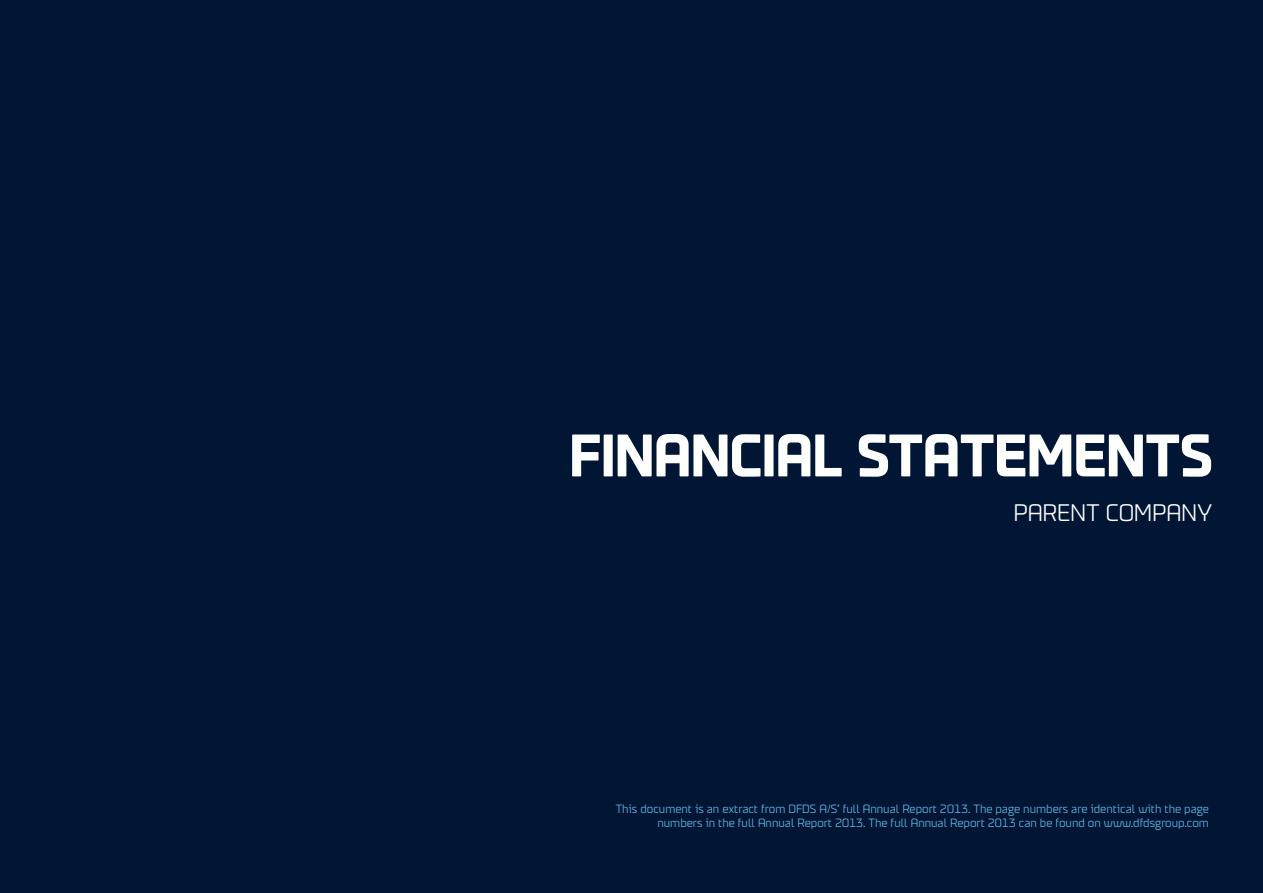
<style>
.page{position:relative;width:1263px;height:893px;background:#001634}
.page>*{position:absolute;margin:0;border:0;box-sizing:border-box;transform-origin:0 0}
.t1{font:700 60px "DFDS";letter-spacing:-.01em;color:#fff}
.t2{font:300 24px "DFDS";letter-spacing:-.005em;color:#fff}
.t3{font:300 12px/14.4px "DFDS";color:#64beec;text-align:right}
</style>
<div class="page">
<h1 class="t1" style="left:569px;top:421px;width:645px">FINANCIAL STATEMENTS</h1>
<h2 class="t2" style="left:1013px;top:499px;width:200px">Parent company</h2>
<p class="t3" style="left:616px;top:801px;width:595px">This document is an extract from DFDS A/S’ full Annual Report 2013. The page numbers are identical with the page numbers in the full Annual Report 2013. The full Annual Report 2013 can be found on www.dfdsgroup.com</p>
</div>
